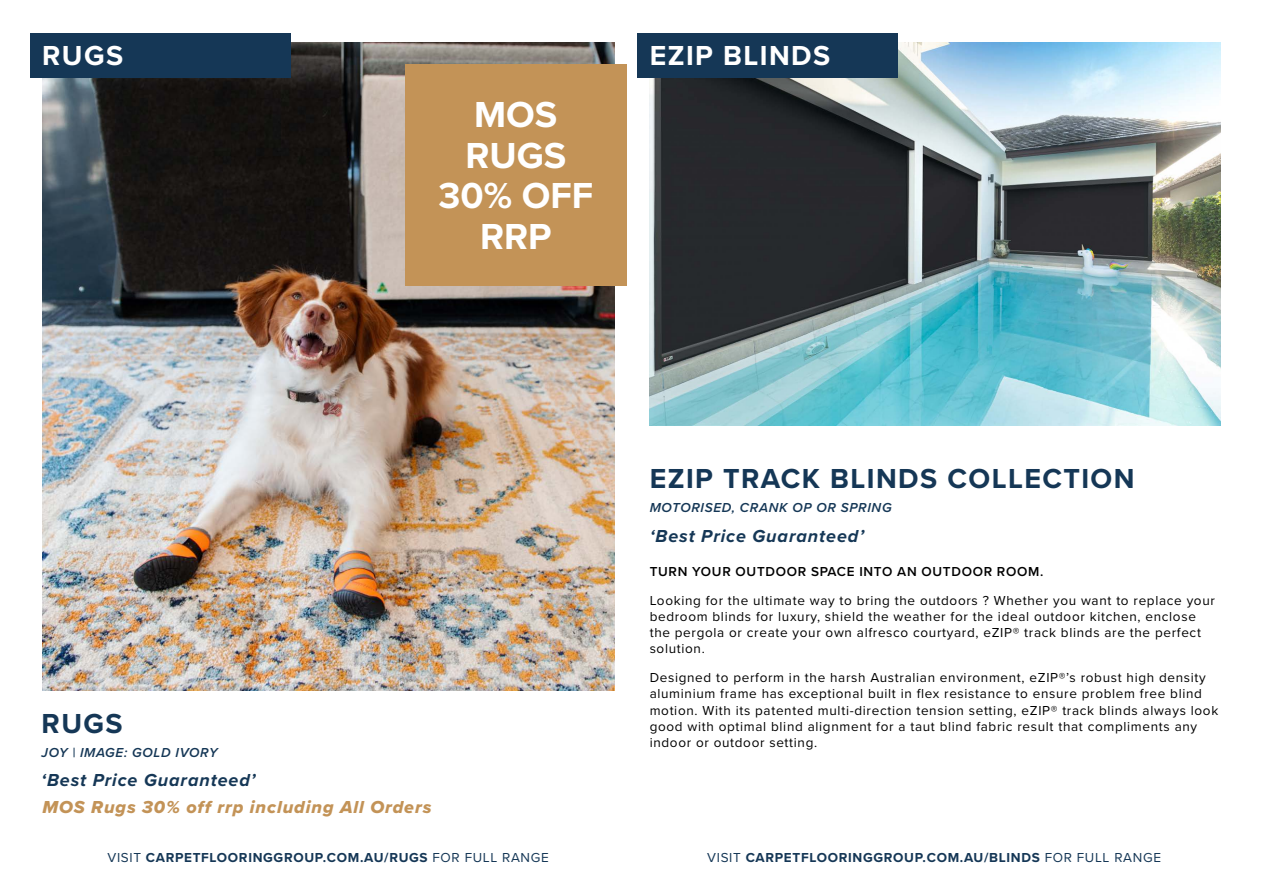
<style>
.page{position:relative;width:1263px;height:893px;background:#fff}
.page>*{position:absolute;margin:0;border:0;box-sizing:border-box;transform-origin:0 0}
.t1{font:700 37.5px/40.5px "Proxima Nova";color:#fff;text-align:center}
.t2{font:700 28.5px "Proxima Nova";letter-spacing:.05em;color:#153756}
.t3{font:700 28.5px "Proxima Nova";letter-spacing:.05em;color:#fff}
.t4{font:italic 700 18px "Proxima Nova";letter-spacing:.05em;color:#153756}
.t5{font:18px "Proxima Nova Extrabld It";letter-spacing:.05em;color:#c39357}
.t6{font:13.5px/16.2px "Proxima Nova";letter-spacing:.05em;color:#000}
.t7{font:700 13.5px "Proxima Nova";letter-spacing:.05em;color:#153756}
.t8{font:italic 600 13.5px "Proxima Nova";letter-spacing:.05em;color:#153756}
.t9{font:600 13.5px "Proxima Nova";letter-spacing:.05em;color:#000}
.s1{font-weight:400}
</style>
<div class="page">
<img style="left:650px;top:43px;width:570px;height:382px">
<img style="left:42px;top:43px;width:572px;height:648px">
<div style="left:405px;top:64px;width:222px;height:222px;background:#c39357"></div>
<div style="left:30px;top:33px;width:261px;height:45px;background:#153756"></div>
<div style="left:638px;top:33px;width:260px;height:45px;background:#153756"></div>
<h2 class="t3" style="left:42px;top:34px;width:82px">RUGS</h2>
<h2 class="t3" style="left:650px;top:34px;width:182px">EZIP BLINDS</h2>
<h1 class="t1" style="left:438px;top:94px;width:156px">MOS<br>RUGS<br>30% OFF<br>RRP</h1>
<h2 class="t2" style="left:42px;top:702px;width:82px">RUGS</h2>
<p class="t8" style="left:42px;top:742px;width:178px">JOY | IMAGE: GOLD IVORY</p>
<h3 class="t4" style="left:42px;top:767px;width:215px">‘Best Price Guaranteed’</h3>
<h3 class="t5" style="left:43px;top:793px;width:390px">MOS Rugs 30% off rrp including All Orders</h3>
<h2 class="t2" style="left:650px;top:457px;width:486px">EZIP TRACK BLINDS COLLECTION</h2>
<p class="t8" style="left:650px;top:498px;width:243px">MOTORISED, CRANK OP OR SPRING</p>
<h3 class="t4" style="left:650px;top:522px;width:215px">‘Best Price Guaranteed’</h3>
<p class="t9" style="left:650px;top:561px;width:395px">TURN YOUR OUTDOOR SPACE INTO AN OUTDOOR ROOM.</p>
<p class="t6" style="left:650px;top:591px;width:567px">Looking for the ultimate way to bring the outdoors ? Whether you want to replace your bedroom blinds for luxury, shield the weather for the ideal outdoor kitchen, enclose the pergola or create your own alfresco courtyard, eZIP® track blinds are the perfect solution.</p>
<p class="t6" style="left:650px;top:669px;width:570px">Designed to perform in the harsh Australian environment, eZIP®’s robust high density aluminium frame has exceptional built in flex resistance to ensure problem free blind motion. With its patented multi-direction tension setting, eZIP® track blinds always look good with optimal blind alignment for a taut blind fabric result that compliments any indoor or outdoor setting.</p>
<p class="t7" style="left:107px;top:847px;width:443px"><span class="s1">VISIT</span> CARPETFLOORINGGROUP.COM.AU/RUGS <span class="s1">FOR FULL RANGE</span></p>
<p class="t7" style="left:707px;top:847px;width:455px"><span class="s1">VISIT</span> CARPETFLOORINGGROUP.COM.AU/BLINDS <span class="s1">FOR FULL RANGE</span></p>
</div>
